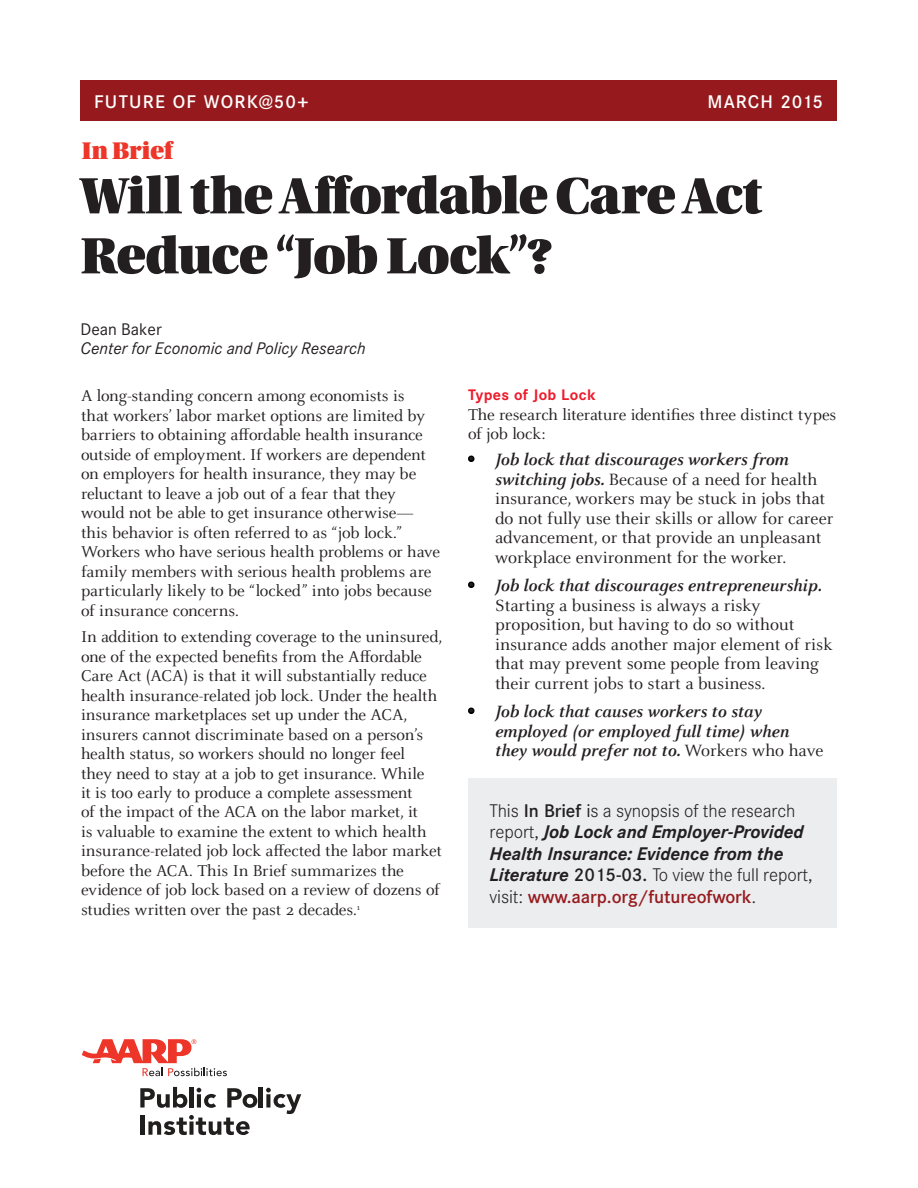
<style>
.page{position:relative;width:918px;height:1188px;background:#fff}
.page>*{position:absolute;margin:0;border:0;box-sizing:border-box;transform-origin:0 0}
.t1{font:54px/60px "Utopia Std Black Headline";letter-spacing:-.02em;color:#231f20}
.t2{font:25.5px "Utopia Std Black Headline";letter-spacing:-.015em;color:#ee3529}
.t3{font:18px/19.5px "Celeste Pro";color:#231f20}
.t4{font:italic 700 18px/21.6px "Corporate S";letter-spacing:-.005em;color:#231f20}
.t5{font:italic 700 18px/19.5px "Celeste Pro";color:#231f20}
.t6{font:500 18px "Corporate S";letter-spacing:.06em;color:#fff}
.t7{font:17.25px/19.5px "Celeste Pro";letter-spacing:-.01em;color:#231f20}
.t8{font:italic 16.5px "Corporate S";color:#231f20}
.t9{font:16.5px "Corporate S";color:#231f20}
.t10{font:700 15px "Corporate S";letter-spacing:.02em;color:#ee1b2c}
.s1{font-weight:700;font-style:italic}
.s2{font-weight:400;font-style:normal}
.s3{font-weight:300;font-style:normal}
.s4{font-weight:500;font-style:normal}
.s5{font-weight:500;font-style:normal;color:#961a1d}
</style>
<div class="page">
<div style="left:81px;top:81px;width:756px;height:40px;background:#961a1d"></div>
<svg style="left:140px;top:1087px;width:47px;height:21px"></svg>
<hr style="left:190px;top:1087px;width:4px;height:21px;background:#211e1e">
<svg style="left:197px;top:1088px;width:19px;height:20px"></svg>
<svg style="left:227px;top:1088px;width:30px;height:20px"></svg>
<hr style="left:259px;top:1087px;width:4px;height:21px;background:#211e1e">
<svg style="left:266px;top:1088px;width:35px;height:26px"></svg>
<div style="left:140px;top:1115px;width:5px;height:20px;background:#211e1e"></div>
<svg style="left:148px;top:1115px;width:102px;height:20px"></svg>
<svg style="left:82px;top:1039px;width:145px;height:37px"></svg>
<div style="left:468px;top:779px;width:369px;height:149px;background:#ebedef"></div>
<svg style="left:468px;top:455px;width:7px;height:7px"></svg>
<svg style="left:468px;top:581px;width:7px;height:7px"></svg>
<svg style="left:468px;top:707px;width:7px;height:7px"></svg>
<p class="t6" style="left:94px;top:91px;width:217px">FUTURE OF WORK@50+</p>
<p class="t6" style="left:708px;top:91px;width:117px">MARCH 2015</p>
<h2 class="t2" style="left:82px;top:137px;width:92px">In Brief</h2>
<h1 class="t1" style="left:81px;top:167px;width:683px">Will the Affordable Care Act<br>Reduce “Job Lock”?</h1>
<p class="t9" style="left:81px;top:319px;width:83px">Dean Baker</p>
<p class="t8" style="left:81px;top:339px;width:287px">Center for Economic and Policy Research</p>
<p class="t7" style="left:81px;top:386px;width:361px">A long-standing concern among economists is<br>that workers’ labor market options are limited by barriers to obtaining affordable health insurance outside of employment. If workers are dependent on employers for health insurance, they may be reluctant to leave a job out of a fear that they would not be able to get insurance otherwise— this behavior is often referred to as “job lock.” Workers who have serious health problems or have family members with serious health problems are particularly likely to be “locked” into jobs because of insurance concerns.</p>
<p class="t7" style="left:81px;top:627px;width:363px">In addition to extending coverage to the uninsured, one of the expected benefits from the Affordable Care Act (ACA) is that it will substantially reduce health insurance-related job lock. Under the health insurance marketplaces set up under the ACA, insurers cannot discriminate based on a person’s health status, so workers should no longer feel<br>they need to stay at a job to get insurance. While<br>it is too early to produce a complete assessment<br>of the impact of the ACA on the labor market, it<br>is valuable to examine the extent to which health insurance-related job lock affected the labor market before the ACA. This In Brief summarizes the evidence of job lock based on a review of dozens of studies written over the past 2 decades.<sup>1</sup></p>
<p class="t10" style="left:468px;top:386px;width:129px">Types of Job Lock</p>
<p class="t7" style="left:468px;top:404px;width:370px">The research literature identifies three distinct types of job lock:</p>
<p class="t3" style="left:495px;top:450px;width:340px"><span class="s1">Job lock that discourages workers from switching jobs.</span> Because of a need for health insurance, workers may be stuck in jobs that do not fully use their skills or allow for career advancement, or that provide an unpleasant workplace environment for the worker.</p>
<p class="t5" style="left:495px;top:575px;width:328px">Job lock that discourages entrepreneurship.</p>
<p class="t3" style="left:495px;top:595px;width:339px">Starting a business is always a risky proposition, but having to do so without insurance adds another major element of risk that may prevent some people from leaving their current jobs to start a business.</p>
<p class="t5" style="left:495px;top:701px;width:330px">Job lock that causes workers to stay employed (or employed full time) when they would prefer not to. <span class="s2">Workers who have</span></p>
<p class="t4" style="left:490px;top:799px;width:325px"><span class="s3">This</span> <span class="s4">In Brief</span> <span class="s2">i</span><span class="s3">s a synopsis of the research report,</span> Job Lock and Employer-Provided Health Insurance: Evidence from the Literature <span class="s4">2015-03.</span> <span class="s3">To view the full report, visit:</span> <span class="s5">www.aarp.org/futureofwork</span><span class="s3">.</span></p>
</div>
